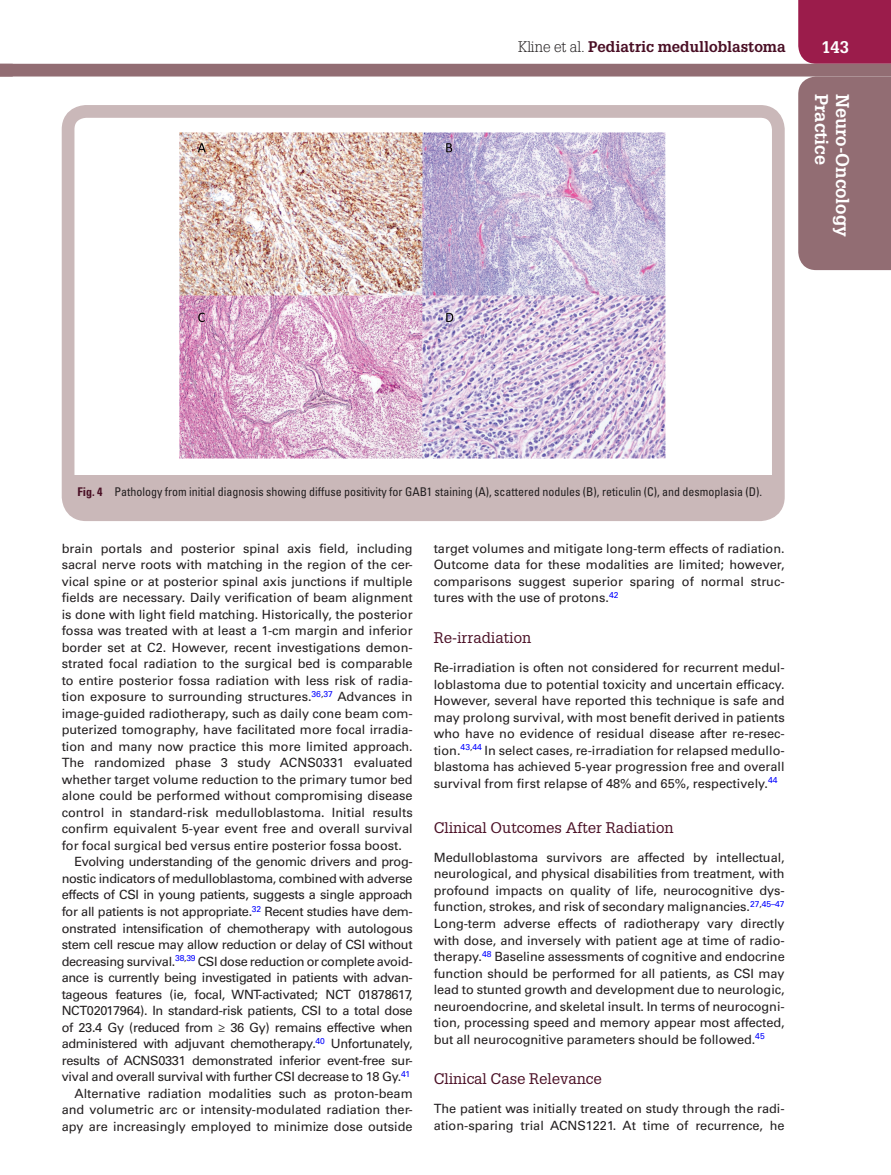
<style>
.page{position:relative;width:891px;height:1175px;background:#fff}
.page>*{position:absolute;margin:0;border:0;box-sizing:border-box;transform-origin:0 0}
.t1{font:700 18px "Glypha LT Std";color:#fff}
.t2{font:700 16.5px "Glypha LT Std";color:#fff}
.t3{font:15px "Glypha LT Std";color:#490e24}
.t4{font:700 15px "Glypha LT Std";color:#490e24}
.t5{font:12.75px/16.5px "Univers LT Std";color:#231f20;text-align:justify}
.t6{font:12.75px "Univers LT Std";letter-spacing:-.025em;color:#231f20}
.t7{font:condensed 12px "Univers LT Std";color:#231f20}
.s1{font-weight:300;color:#231f20}
.s2{font-weight:700;color:#490e24}
</style>
<div class="page">
<div style="left:798px;top:0;width:93px;height:64px;background:#9b1c4b"></div>
<div style="left:0;top:64px;width:891px;height:12px;background:#926d73"></div>
<div style="left:798px;top:76px;width:93px;height:194px;background:#926d73"></div>
<div style="left:73px;top:475px;width:700px;height:34px;background:#cab8b9"></div>
<img style="left:179px;top:133px;width:486px;height:325px">
<div style="left:62px;top:105px;width:723px;height:416px;border:13px solid #cab8b9;border-radius:18px"></div>
<p class="t4" style="left:518px;top:37px;width:269px"><span class="s1">Kline et al.</span> Pediatric medulloblastoma</p>
<p class="t2" style="left:821px;top:37px;width:29px">143</p>
<h1 class="t1" style="left:833px;top:94px;width:73px;rotate:90deg">Practice</h1>
<h1 class="t1" style="left:854px;top:94px;width:145px;rotate:90deg">Neuro-Oncology</h1>
<h1 class="t1" style="left:833px;top:94px;width:85px;rotate:90deg">Oncology</h1>
<p class="t7" style="left:77px;top:484px;width:686px"><span class="s2">Fig. 4</span> Pathology from initial diagnosis showing diffuse positivity for GAB1 staining (A), scattered nodules (B), reticulin (C), and desmoplasia (D).</p>
<p class="t5" style="left:62px;top:540px;width:352px">brain portals and posterior spinal axis field, including</p>
<p class="t5" style="left:62px;top:556px;width:352px">sacral nerve roots with matching in the region of the cer-</p>
<p class="t5" style="left:62px;top:573px;width:352px">vical spine or at posterior spinal axis junctions if multiple</p>
<p class="t5" style="left:62px;top:589px;width:353px">fields are necessary. Daily verification of beam alignment</p>
<p class="t5" style="left:62px;top:606px;width:353px">is done with light field matching. Historically, the posterior</p>
<p class="t5" style="left:62px;top:622px;width:353px">fossa was treated with at least a 1-cm margin and inferior</p>
<p class="t5" style="left:62px;top:639px;width:352px">border set at C2. However, recent investigations demon-</p>
<p class="t5" style="left:62px;top:655px;width:353px">strated focal radiation to the surgical bed is comparable</p>
<p class="t5" style="left:62px;top:672px;width:352px">to entire posterior fossa radiation with less risk of radia-</p>
<p class="t5" style="left:62px;top:688px;width:353px">tion exposure to surrounding structures.<sup>36</sup><sup>,</sup><sup>37</sup> Advances in</p>
<p class="t5" style="left:62px;top:705px;width:353px">image-guided radiotherapy, such as daily cone beam com-</p>
<p class="t5" style="left:62px;top:721px;width:352px">puterized tomography, have facilitated more focal irradia-</p>
<p class="t5" style="left:62px;top:738px;width:352px">tion and many now practice this more limited approach.</p>
<p class="t5" style="left:62px;top:754px;width:353px">The randomized phase 3 study ACNS0331 evaluated</p>
<p class="t5" style="left:62px;top:771px;width:353px">whether target volume reduction to the primary tumor bed</p>
<p class="t5" style="left:62px;top:787px;width:352px">alone could be performed without compromising disease</p>
<p class="t5" style="left:62px;top:804px;width:352px">control in standard-risk medulloblastoma. Initial results</p>
<p class="t5" style="left:62px;top:820px;width:352px">confirm equivalent 5-year event free and overall survival</p>
<p class="t5" style="left:62px;top:837px;width:342px">for focal surgical bed versus entire posterior fossa boost.</p>
<p class="t6" style="left:74px;top:854px;width:340px">Evolving understanding of the genomic drivers and prog-</p>
<p class="t6" style="left:62px;top:871px;width:353px">nostic indicators of medulloblastoma, combined with adverse</p>
<p class="t6" style="left:62px;top:887px;width:353px">effects of CSI in young patients, suggests a single approach</p>
<p class="t6" style="left:62px;top:904px;width:353px">for all patients is not appropriate.<sup>32</sup> Recent studies have dem-</p>
<p class="t6" style="left:62px;top:920px;width:352px">onstrated intensification of chemotherapy with autologous</p>
<p class="t6" style="left:62px;top:937px;width:352px">stem cell rescue may allow reduction or delay of CSI without</p>
<p class="t6" style="left:62px;top:953px;width:352px">decreasing survival.<sup>38</sup><sup>,</sup><sup>39</sup> CSI dose reduction or complete avoid-</p>
<p class="t6" style="left:62px;top:970px;width:353px">ance is currently being investigated in patients with advan-</p>
<p class="t6" style="left:62px;top:986px;width:352px">tageous features (ie, focal, WNT-activated; NCT 01878617,</p>
<p class="t6" style="left:62px;top:1003px;width:352px">NCT02017964). In standard-risk patients, CSI to a total dose</p>
<p class="t6" style="left:62px;top:1019px;width:353px">of 23.4 Gy (reduced from ≥ 36 Gy) remains effective when</p>
<p class="t6" style="left:62px;top:1036px;width:352px">administered with adjuvant chemotherapy.<sup>40</sup> Unfortunately,</p>
<p class="t6" style="left:62px;top:1052px;width:352px">results of ACNS0331 demonstrated inferior event-free sur-</p>
<p class="t6" style="left:62px;top:1069px;width:350px">vival and overall survival with further CSI decrease to 18 Gy.<sup>41</sup></p>
<p class="t5" style="left:74px;top:1084px;width:340px">Alternative radiation modalities such as proton-beam</p>
<p class="t5" style="left:62px;top:1101px;width:352px">and volumetric arc or intensity-modulated radiation ther-</p>
<p class="t5" style="left:62px;top:1117px;width:352px">apy are increasingly employed to minimize dose outside</p>
<p class="t5" style="left:434px;top:540px;width:353px">target volumes and mitigate long-term effects of radiation.<br>Outcome data for these modalities are limited; however, comparisons suggest superior sparing of normal struc&shy;tures with the use of protons.<sup>42</sup></p>
<p class="t3" style="left:434px;top:628px;width:99px">Re-irradiation</p>
<p class="t5" style="left:434px;top:659px;width:353px">Re-irradiation is often not considered for recurrent medul&shy;loblastoma due to potential toxicity and uncertain efficacy.<br>However, several have reported this technique is safe and may prolong survival, with most benefit derived in patients who have no evidence of residual disease after re-resec&shy;tion.<sup>43</sup><sup>,</sup><sup>44</sup> In select cases, re-irradiation for relapsed medullo&shy;blastoma has achieved 5-year progression free and overall survival from first relapse of 48% and 65%, respectively.<sup>44</sup></p>
<p class="t3" style="left:434px;top:818px;width:241px">Clinical Outcomes After Radiation</p>
<p class="t5" style="left:434px;top:849px;width:353px">Medulloblastoma survivors are affected by intellectual, neurological, and physical disabilities from treatment, with profound impacts on quality of life, neurocognitive dys&shy;function, strokes, and risk of secondary malignancies.<sup>27</sup><sup>,</sup><sup>45–47<br></sup>Long-term adverse effects of radiotherapy vary directly with dose, and inversely with patient age at time of radio&shy;therapy.<sup>48</sup> Baseline assessments of cognitive and endocrine function should be performed for all patients, as CSI may lead to stunted growth and development due to neurologic, neuroendocrine, and skeletal insult. In terms of neurocogni&shy;tion, processing speed and memory appear most affected, but all neurocognitive parameters should be followed.<sup>45</sup></p>
<p class="t3" style="left:434px;top:1069px;width:170px">Clinical Case Relevance</p>
<p class="t5" style="left:434px;top:1100px;width:353px">The patient was initially treated on study through the radi&shy;ation-sparing trial ACNS1221. At time of recurrence, he</p>
</div>
